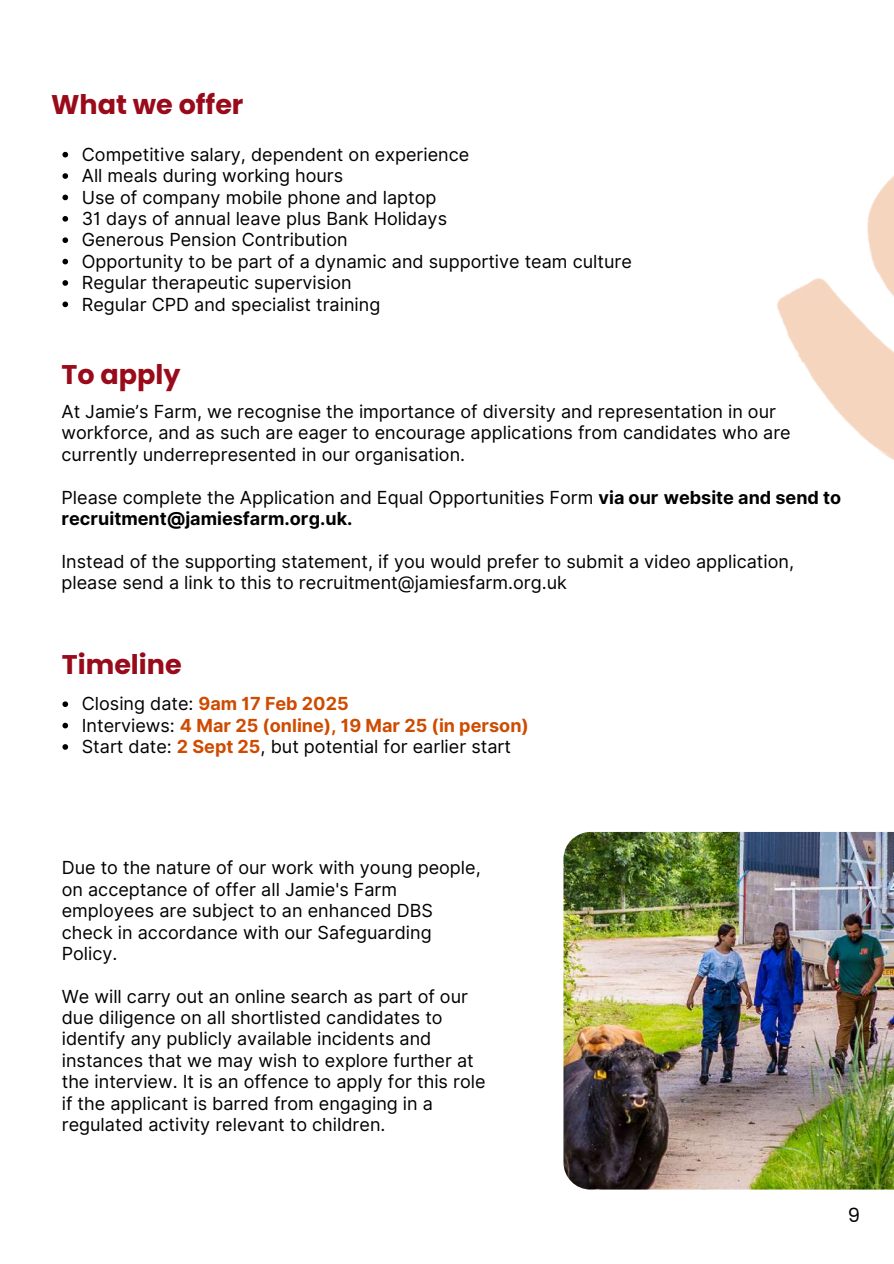
<style>
.page{position:relative;width:894px;height:1264px;background:#fff}
.page>*{position:absolute;margin:0;border:0;box-sizing:border-box;transform-origin:0 0}
.t1{font:700 27px "Poppins";color:#990b1b}
.t2{font:19.5px "Poppins";color:#000}
.t3{font:18px/21.3px "Inter";color:#000}
.s1{font-weight:700}
.s2{font-weight:700;color:#ce4b00}
</style>
<div class="page">
<img style="left:777px;top:176px;width:116px;height:284px">
<img style="left:563px;top:832px;width:330px;height:357px">
<svg style="left:62px;top:152px;width:6px;height:5px"></svg>
<svg style="left:62px;top:173px;width:6px;height:6px"></svg>
<svg style="left:62px;top:195px;width:6px;height:5px"></svg>
<svg style="left:62px;top:216px;width:6px;height:6px"></svg>
<svg style="left:62px;top:237px;width:6px;height:6px"></svg>
<svg style="left:62px;top:259px;width:6px;height:5px"></svg>
<svg style="left:62px;top:280px;width:6px;height:6px"></svg>
<svg style="left:62px;top:301px;width:6px;height:6px"></svg>
<svg style="left:62px;top:701px;width:6px;height:6px"></svg>
<svg style="left:62px;top:722px;width:6px;height:6px"></svg>
<svg style="left:62px;top:744px;width:6px;height:5px"></svg>
<h1 class="t1" style="left:51px;top:85px;width:194px">What we offer</h1>
<p class="t3" style="left:82px;top:144px;width:551px">Competitive salary, dependent on experience<br>All meals during working hours<br>Use of company mobile phone and laptop<br>31 days of annual leave plus Bank Holidays<br>Generous Pension Contribution<br>Opportunity to be part of a dynamic and supportive team culture Regular therapeutic supervision<br>Regular CPD and specialist training</p>
<h1 class="t1" style="left:61px;top:355px;width:120px">To apply</h1>
<p class="t3" style="left:61px;top:401px;width:730px">At Jamie’s Farm, we recognise the importance of diversity and representation in our workforce, and as such are eager to encourage applications from candidates who are currently underrepresented in our organisation.</p>
<p class="t3" style="left:61px;top:486px;width:781px">Please complete the Application and Equal Opportunities Form <span class="s1">via our website and send to recruitment@jamiesfarm.org.uk.</span></p>
<p class="t3" style="left:61px;top:550px;width:733px">Instead of the supporting statement, if you would prefer to submit a video application, please send a link to this to recruitment@jamiesfarm.org.uk</p>
<h1 class="t1" style="left:62px;top:646px;width:121px">Timeline</h1>
<p class="t3" style="left:82px;top:693px;width:448px">Closing date: <span class="s2">9am 17 Feb 2025<br></span>Interviews: <span class="s2">4 Mar 25 (online), 19 Mar 25 (in person)<br></span>Start date: <span class="s2">2 Sept 25</span>, but potential for earlier start</p>
<p class="t3" style="left:62px;top:857px;width:420px">Due to the nature of our work with young people, on acceptance of offer all Jamie's Farm employees are subject to an enhanced DBS check in accordance with our Safeguarding Policy.</p>
<p class="t3" style="left:62px;top:985px;width:425px">We will carry out an online search as part of our due diligence on all shortlisted candidates to identify any publicly available incidents and instances that we may wish to explore further at the interview. It is an offence to apply for this role if the applicant is barred from engaging in a regulated activity relevant to children.</p>
<p class="t2" style="left:847px;top:1201px;width:14px">9</p>
</div>
